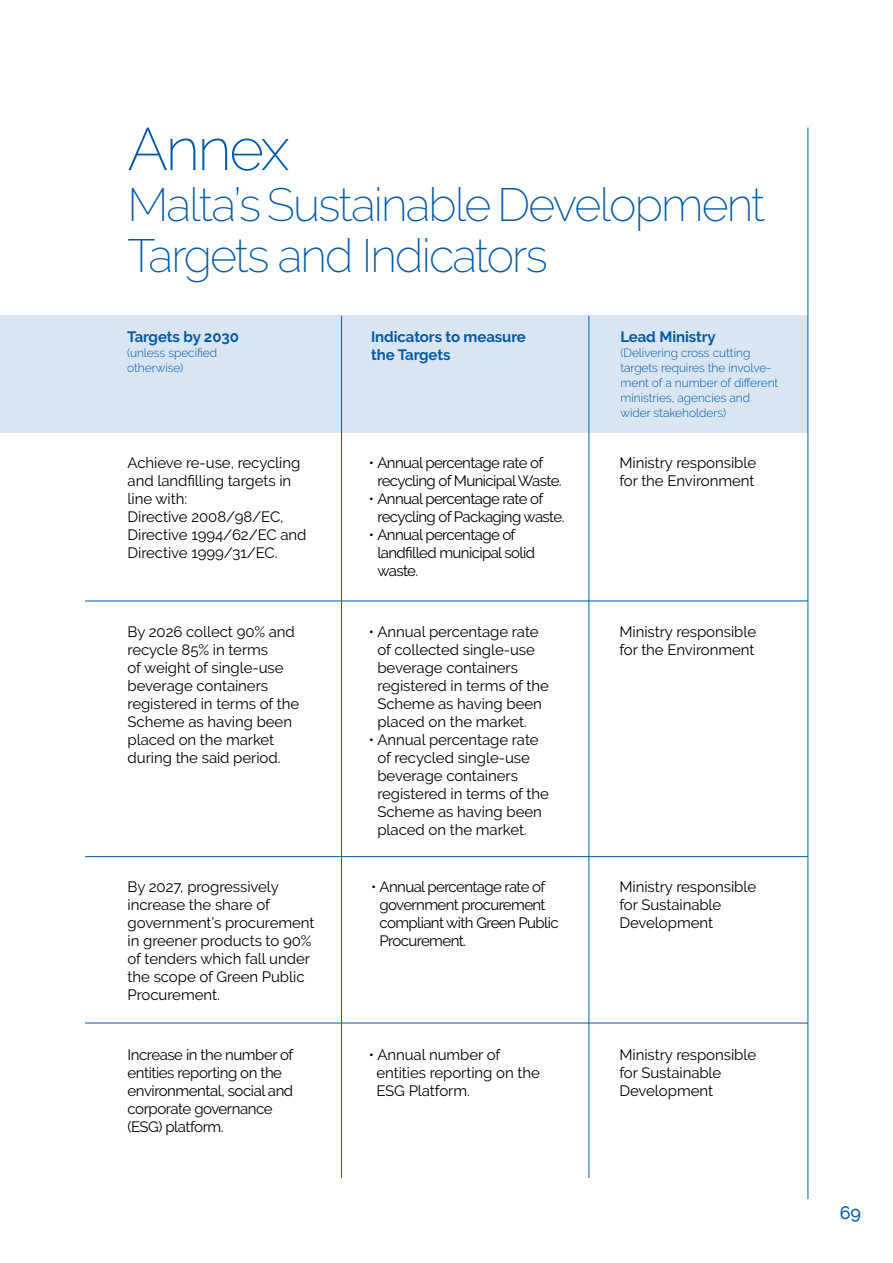
<style>
.page{position:relative;width:893px;height:1263px;background:#fff}
.page>*{position:absolute;margin:0;border:0;box-sizing:border-box;transform-origin:0 0}
.t1{font:200 60px "Raleway";letter-spacing:-.04em;color:#055aa5}
.t2{font:200 46.5px/51px "Raleway";letter-spacing:-.04em;color:#055aa5}
.t3{font:500 18px "Raleway";color:#055aa5}
.t4{font:15px/18px "Raleway";letter-spacing:-.005em;color:#000}
.t5{font:15px/18px "Raleway";letter-spacing:-.04em;color:#000}
.t6{font:15px/18px "Raleway";letter-spacing:-.03em;color:#000}
.t7{font:700 15px/18px "Raleway";letter-spacing:-.005em;color:#055aa5}
.t8{font:300 12px/15px "Raleway";letter-spacing:-.005em;color:#055aa5}
</style>
<div class="page">
<hr style="left:808px;top:128px;width:1px;height:1071px;background:#055aa5">
<hr style="left:0;top:85px;width:1px;height:1093px;background:#055aa5">
<div style="left:0;top:315px;width:808px;height:117px;background:#d9e6f1"></div>
<hr style="left:341px;top:316px;width:1px;height:862px;background:#055aa5">
<hr style="left:85px;top:601px;width:723px;height:1px;background:#055aa5">
<hr style="left:85px;top:856px;width:723px;height:1px;background:#055aa5">
<hr style="left:85px;top:1023px;width:723px;height:1px;background:#055aa5">
<hr style="left:589px;top:316px;width:1px;height:862px;background:#055aa5">
<h1 class="t1" style="left:128px;top:114px;width:164px">Annex</h1>
<h2 class="t2" style="left:128px;top:179px;width:639px">Malta’s Sustainable Development<br>Targets and Indicators</h2>
<p class="t7" style="left:127px;top:328px;width:113px">Targets by 2030</p>
<p class="t8" style="left:127px;top:345px;width:92px">(unless specified otherwise)</p>
<p class="t4" style="left:128px;top:454px;width:181px">Achieve re-use, recycling and landfilling targets in line with:<br>Directive 2008/98/EC,<br>Directive 1994/62/EC and<br>Directive 1999/31/EC.</p>
<p class="t4" style="left:128px;top:622px;width:173px">By 2026 collect 90% and recycle 85% in terms<br>of weight of single-use beverage containers registered in terms of the<br>Scheme as having been placed on the market during the said period.</p>
<p class="t4" style="left:128px;top:878px;width:188px">By 2027, progressively increase the share of government’s procurement in greener products to 90% of tenders which fall under the scope of Green Public<br>Procurement.</p>
<p class="t6" style="left:128px;top:1046px;width:167px">Increase in the number of entities reporting on the environmental, social and corporate governance (ESG) platform.</p>
<p class="t7" style="left:371px;top:328px;width:156px">Indicators to measure the Targets</p>
<p class="t7" style="left:620px;top:328px;width:97px">Lead Ministry</p>
<p class="t8" style="left:620px;top:345px;width:159px">(Delivering cross cutting targets requires the involve&shy;ment of a number of different ministries, agencies and wider stakeholders)</p>
<p class="t5" style="left:377px;top:454px;width:186px;text-indent:-9px">• Annual percentage rate of recycling of Municipal Waste.</p>
<p class="t5" style="left:377px;top:490px;width:189px;text-indent:-9px">• Annual percentage rate of recycling of Packaging waste.</p>
<p class="t5" style="left:377px;top:526px;width:159px;text-indent:-9px">• Annual percentage of landfilled municipal solid waste.</p>
<p class="t4" style="left:377px;top:622px;width:173px;text-indent:-9px">• Annual percentage rate of collected single-use beverage containers registered in terms of the<br>Scheme as having been placed on the market.</p>
<p class="t4" style="left:377px;top:730px;width:173px;text-indent:-9px">• Annual percentage rate of recycled single-use beverage containers registered in terms of the<br>Scheme as having been placed on the market.</p>
<p class="t5" style="left:379px;top:878px;width:181px;text-indent:-9px">• Annual percentage rate of government procurement compliant with Green Public<br>Procurement.</p>
<p class="t4" style="left:619px;top:454px;width:138px">Ministry responsible for the Environment</p>
<p class="t4" style="left:619px;top:622px;width:138px">Ministry responsible for the Environment</p>
<p class="t4" style="left:619px;top:878px;width:138px">Ministry responsible for Sustainable<br>Development</p>
<p class="t4" style="left:376px;top:1046px;width:165px;text-indent:-8px">• Annual number of entities reporting on the<br>ESG Platform.</p>
<p class="t4" style="left:619px;top:1046px;width:138px">Ministry responsible for Sustainable<br>Development</p>
<p class="t3" style="left:840px;top:1202px;width:23px">69</p>
</div>
